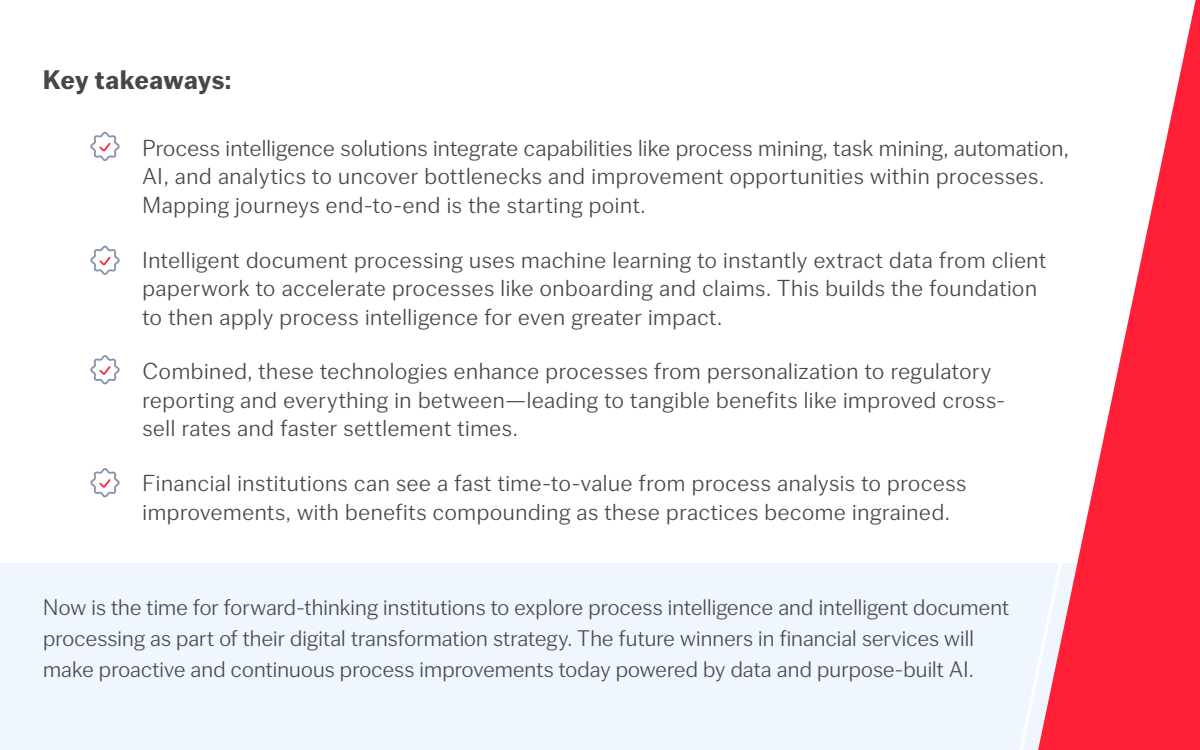
<style>
.page{position:relative;width:1200px;height:750px;background:#fff}
.page>*{position:absolute;margin:0;border:0;box-sizing:border-box;transform-origin:0 0}
.t1{font:700 27.5px "Co Fo Gothic";letter-spacing:.015em;color:#474746}
.t2{font:300 23.75px/28.5px "Co Fo Gothic";letter-spacing:.025em;color:#474746}
.t3{font:300 23.12px/31.2px "Co Fo Gothic";letter-spacing:.005em;color:#4a4b4c}
</style>
<div class="page">
<div style="left:0;top:564px;width:1200px;height:186px;background:#f0f6fe"></div>
<div style="left:1183px;top:0;width:17px;height:750px;background:#ff2038"></div>
<svg style="left:1017px;top:60px;width:166px;height:690px"></svg>
<svg style="left:90px;top:131px;width:30px;height:30px"></svg>
<svg style="left:90px;top:245px;width:30px;height:30px"></svg>
<svg style="left:90px;top:355px;width:30px;height:30px"></svg>
<svg style="left:90px;top:468px;width:30px;height:30px"></svg>
<p class="t1" style="left:43px;top:63px;width:189px">Key takeaways:</p>
<p class="t2" style="left:142px;top:133px;width:927px">Process intelligence solutions integrate capabilities like process mining, task mining, automation,<br>AI, and analytics to uncover bottlenecks and improvement opportunities within processes.<br>Mapping journeys end-to-end is the starting point.</p>
<p class="t2" style="left:142px;top:245px;width:905px">Intelligent document processing uses machine learning to instantly extract data from client paperwork to accelerate processes like onboarding and claims. This builds the foundation to then apply process intelligence for even greater impact.</p>
<p class="t2" style="left:142px;top:357px;width:864px">Combined, these technologies enhance processes from personalization to regulatory reporting and everything in between—leading to tangible benefits like improved cross&shy;sell rates and faster settlement times.</p>
<p class="t2" style="left:142px;top:469px;width:825px">Financial institutions can see a fast time-to-value from process analysis to process improvements, with benefits compounding as these practices become ingrained.</p>
<p class="t3" style="left:43px;top:592px;width:967px">Now is the time for forward-thinking institutions to explore process intelligence and intelligent document processing as part of their digital transformation strategy. The future winners in financial services will make proactive and continuous process improvements today powered by data and purpose-built AI.</p>
</div>
